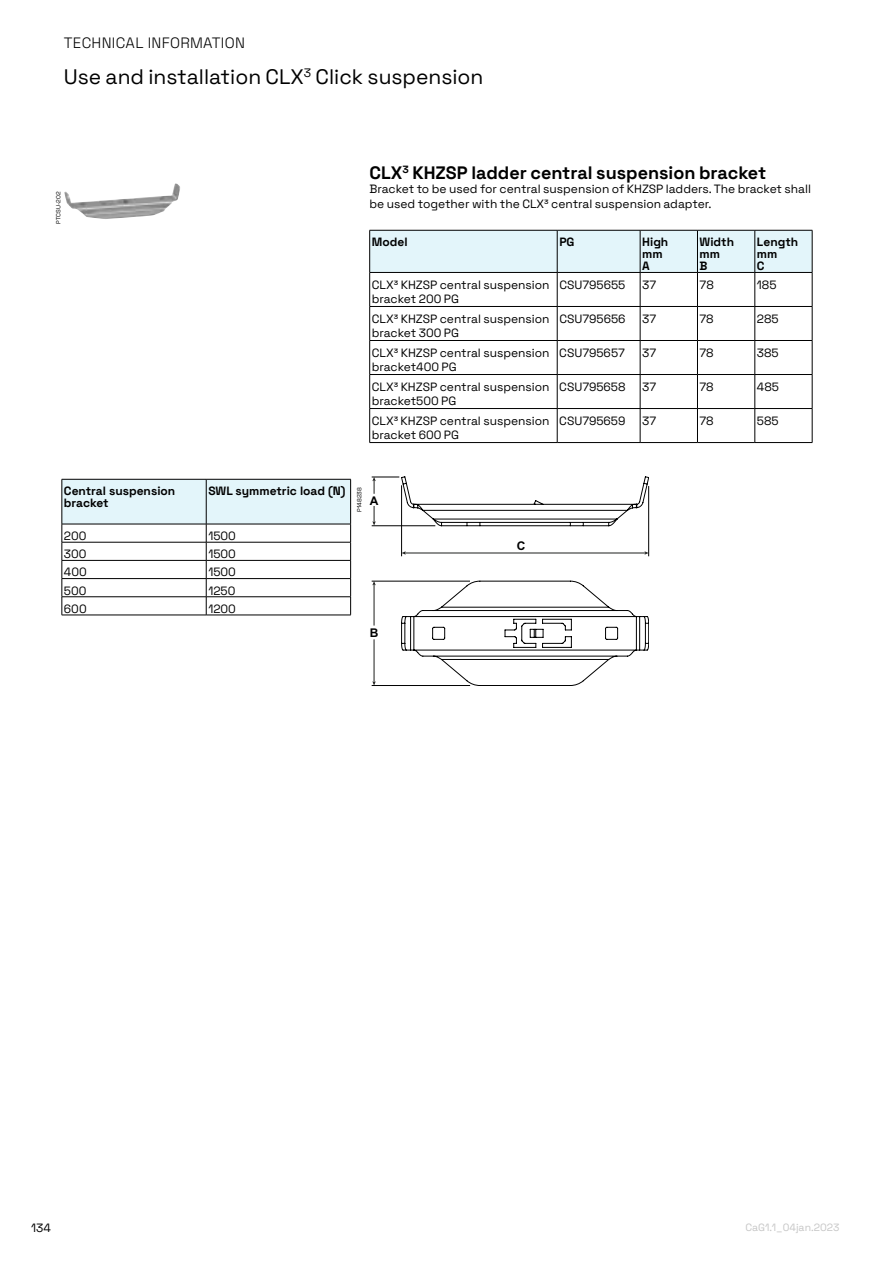
<style>
.page{position:relative;width:893px;height:1263px;background:#fff}
.page>*{position:absolute;margin:0;border:0;box-sizing:border-box;transform-origin:0 0}
.t1{font:21px "Space Grotesk";color:#000}
.t2{font:700 18px "Space Grotesk";color:#000}
.t3{font:300 15px "Space Grotesk";letter-spacing:.02em;color:#000}
.t4{font:12px/14.4px "Space Grotesk";color:#000}
.t5{font:700 12px/12px "Space Grotesk";color:#000}
.t6{font:700 12px "Arial";color:#000}
.t7{font:10.5px "Space Grotesk";color:#c6c6c6}
.t8{font:6px "Space Grotesk";color:#000}
</style>
<div class="page">
<div style="left:370px;top:231px;width:442px;height:41px;background:#e3f5fa"></div>
<hr style="left:369px;top:230px;width:188px;height:1px;background:#000">
<hr style="left:369px;top:230px;width:1px;height:42px;background:#000">
<hr style="left:557px;top:230px;width:83px;height:1px;background:#000">
<hr style="left:557px;top:230px;width:1px;height:42px;background:#000">
<hr style="left:640px;top:230px;width:57px;height:1px;background:#000">
<hr style="left:640px;top:230px;width:1px;height:42px;background:#000">
<hr style="left:697px;top:230px;width:58px;height:1px;background:#000">
<hr style="left:697px;top:230px;width:1px;height:42px;background:#000">
<hr style="left:755px;top:230px;width:57px;height:1px;background:#000">
<hr style="left:755px;top:230px;width:1px;height:42px;background:#000">
<hr style="left:812px;top:230px;width:1px;height:42px;background:#000">
<hr style="left:369px;top:272px;width:188px;height:1px;background:#000">
<hr style="left:369px;top:273px;width:1px;height:33px;background:#000">
<hr style="left:557px;top:272px;width:83px;height:1px;background:#000">
<hr style="left:557px;top:273px;width:1px;height:33px;background:#000">
<hr style="left:640px;top:272px;width:57px;height:1px;background:#000">
<hr style="left:640px;top:273px;width:1px;height:33px;background:#000">
<hr style="left:697px;top:272px;width:58px;height:1px;background:#000">
<hr style="left:697px;top:273px;width:1px;height:33px;background:#000">
<hr style="left:755px;top:272px;width:57px;height:1px;background:#000">
<hr style="left:755px;top:273px;width:1px;height:33px;background:#000">
<hr style="left:812px;top:273px;width:1px;height:33px;background:#000">
<hr style="left:369px;top:306px;width:188px;height:1px;background:#000">
<hr style="left:369px;top:307px;width:1px;height:33px;background:#000">
<hr style="left:557px;top:306px;width:83px;height:1px;background:#000">
<hr style="left:557px;top:307px;width:1px;height:33px;background:#000">
<hr style="left:640px;top:306px;width:57px;height:1px;background:#000">
<hr style="left:640px;top:307px;width:1px;height:33px;background:#000">
<hr style="left:697px;top:306px;width:58px;height:1px;background:#000">
<hr style="left:697px;top:307px;width:1px;height:33px;background:#000">
<hr style="left:755px;top:306px;width:57px;height:1px;background:#000">
<hr style="left:755px;top:307px;width:1px;height:33px;background:#000">
<hr style="left:812px;top:307px;width:1px;height:33px;background:#000">
<hr style="left:369px;top:340px;width:188px;height:1px;background:#000">
<hr style="left:369px;top:341px;width:1px;height:33px;background:#000">
<hr style="left:557px;top:340px;width:83px;height:1px;background:#000">
<hr style="left:557px;top:341px;width:1px;height:33px;background:#000">
<hr style="left:640px;top:340px;width:57px;height:1px;background:#000">
<hr style="left:640px;top:341px;width:1px;height:33px;background:#000">
<hr style="left:697px;top:340px;width:58px;height:1px;background:#000">
<hr style="left:697px;top:341px;width:1px;height:33px;background:#000">
<hr style="left:755px;top:340px;width:57px;height:1px;background:#000">
<hr style="left:755px;top:341px;width:1px;height:33px;background:#000">
<hr style="left:812px;top:341px;width:1px;height:33px;background:#000">
<hr style="left:369px;top:374px;width:188px;height:1px;background:#000">
<hr style="left:369px;top:375px;width:1px;height:33px;background:#000">
<hr style="left:557px;top:374px;width:83px;height:1px;background:#000">
<hr style="left:557px;top:375px;width:1px;height:33px;background:#000">
<hr style="left:640px;top:374px;width:57px;height:1px;background:#000">
<hr style="left:640px;top:375px;width:1px;height:33px;background:#000">
<hr style="left:697px;top:374px;width:58px;height:1px;background:#000">
<hr style="left:697px;top:375px;width:1px;height:33px;background:#000">
<hr style="left:755px;top:374px;width:57px;height:1px;background:#000">
<hr style="left:755px;top:375px;width:1px;height:33px;background:#000">
<hr style="left:812px;top:375px;width:1px;height:33px;background:#000">
<hr style="left:369px;top:408px;width:188px;height:1px;background:#000">
<hr style="left:369px;top:409px;width:1px;height:33px;background:#000">
<hr style="left:557px;top:408px;width:83px;height:1px;background:#000">
<hr style="left:557px;top:409px;width:1px;height:33px;background:#000">
<hr style="left:640px;top:408px;width:57px;height:1px;background:#000">
<hr style="left:640px;top:409px;width:1px;height:33px;background:#000">
<hr style="left:697px;top:408px;width:58px;height:1px;background:#000">
<hr style="left:697px;top:409px;width:1px;height:33px;background:#000">
<hr style="left:755px;top:408px;width:57px;height:1px;background:#000">
<hr style="left:755px;top:409px;width:1px;height:33px;background:#000">
<hr style="left:812px;top:409px;width:1px;height:33px;background:#000">
<hr style="left:369px;top:442px;width:188px;height:1px;background:#000">
<hr style="left:557px;top:442px;width:83px;height:1px;background:#000">
<hr style="left:640px;top:442px;width:57px;height:1px;background:#000">
<hr style="left:697px;top:442px;width:58px;height:1px;background:#000">
<hr style="left:755px;top:442px;width:57px;height:1px;background:#000">
<svg style="left:401px;top:477px;width:248px;height:209px"></svg>
<hr style="left:405px;top:553px;width:241px;height:1px;background:#1d1e1c">
<svg style="left:644px;top:551px;width:4px;height:4px"></svg>
<svg style="left:402px;top:551px;width:4px;height:4px"></svg>
<hr style="left:401px;top:485px;width:1px;height:71px;background:#000">
<hr style="left:374px;top:639px;width:1px;height:43px;background:#1d1e1c">
<svg style="left:372px;top:681px;width:4px;height:4px"></svg>
<hr style="left:374px;top:584px;width:1px;height:41px;background:#1d1e1c">
<hr style="left:372px;top:685px;width:98px;height:1px;background:#000">
<hr style="left:372px;top:581px;width:98px;height:1px;background:#000">
<hr style="left:648px;top:486px;width:1px;height:70px;background:#000">
<svg style="left:372px;top:506px;width:4px;height:19px"></svg>
<hr style="left:372px;top:525px;width:63px;height:1px;background:#000">
<svg style="left:372px;top:477px;width:27px;height:17px"></svg>
<svg style="left:62px;top:479px;width:289px;height:136px"></svg>
<hr style="left:62px;top:615px;width:144px;height:1px;background:#000">
<hr style="left:206px;top:615px;width:145px;height:1px;background:#000">
<img style="left:140px;top:184px;width:35px;height:14px">
<p class="t3" style="left:64px;top:31px;width:183px">TECHNICAL INFORMATION</p>
<h1 class="t1" style="left:64px;top:62px;width:421px">Use and installation CLX<sup>3</sup> Click suspension</h1>
<p class="t8" style="left:54px;top:224px;width:34px;rotate:-90deg">PTCSU-202</p>
<h2 class="t2" style="left:369px;top:159px;width:398px">CLX<sup>3</sup> KHZSP ladder central suspension bracket</h2>
<p class="t4" style="left:369px;top:181px;width:443px">Bracket to be used for central suspension of KHZSP ladders. The bracket shall be used together with the CLX³ central suspension adapter.</p>
<p class="t5" style="left:372px;top:235px;width:37px">Model</p>
<p class="t5" style="left:559px;top:235px;width:17px">PG</p>
<p class="t5" style="left:642px;top:235px;width:28px">High mm<br>A</p>
<p class="t5" style="left:700px;top:235px;width:36px">Width mm<br>B</p>
<p class="t5" style="left:757px;top:235px;width:43px">Length mm<br>C</p>
<p class="t4" style="left:372px;top:276px;width:179px">CLX³ KHZSP central suspension bracket 200 PG</p>
<p class="t4" style="left:559px;top:276px;width:68px">CSU795655</p>
<p class="t4" style="left:642px;top:276px;width:16px">37</p>
<p class="t4" style="left:700px;top:276px;width:16px">78</p>
<p class="t4" style="left:757px;top:276px;width:21px">185</p>
<p class="t4" style="left:372px;top:310px;width:179px">CLX³ KHZSP central suspension bracket 300 PG</p>
<p class="t4" style="left:559px;top:310px;width:68px">CSU795656</p>
<p class="t4" style="left:642px;top:310px;width:16px">37</p>
<p class="t4" style="left:700px;top:310px;width:16px">78</p>
<p class="t4" style="left:757px;top:310px;width:23px">285</p>
<p class="t4" style="left:372px;top:344px;width:179px">CLX³ KHZSP central suspension bracket400 PG</p>
<p class="t4" style="left:559px;top:344px;width:67px">CSU795657</p>
<p class="t4" style="left:642px;top:344px;width:16px">37</p>
<p class="t4" style="left:700px;top:344px;width:16px">78</p>
<p class="t4" style="left:757px;top:344px;width:23px">385</p>
<p class="t4" style="left:372px;top:378px;width:179px">CLX³ KHZSP central suspension bracket500 PG</p>
<p class="t4" style="left:559px;top:378px;width:68px">CSU795658</p>
<p class="t4" style="left:642px;top:378px;width:16px">37</p>
<p class="t4" style="left:699px;top:378px;width:16px">78</p>
<p class="t4" style="left:757px;top:378px;width:24px">485</p>
<p class="t4" style="left:372px;top:413px;width:179px">CLX³ KHZSP central suspension bracket 600 PG</p>
<p class="t4" style="left:559px;top:413px;width:68px">CSU795659</p>
<p class="t4" style="left:642px;top:413px;width:16px">37</p>
<p class="t4" style="left:699px;top:413px;width:16px">78</p>
<p class="t4" style="left:757px;top:413px;width:23px">585</p>
<p class="t5" style="left:64px;top:484px;width:113px">Central suspension bracket</p>
<p class="t5" style="left:208px;top:484px;width:139px">SWL symmetric load (N)</p>
<p class="t4" style="left:64px;top:528px;width:24px">200</p>
<p class="t4" style="left:208px;top:528px;width:29px">1500</p>
<p class="t4" style="left:64px;top:546px;width:24px">300</p>
<p class="t4" style="left:208px;top:546px;width:29px">1500</p>
<p class="t4" style="left:64px;top:564px;width:24px">400</p>
<p class="t4" style="left:208px;top:564px;width:29px">1500</p>
<p class="t4" style="left:64px;top:583px;width:24px">500</p>
<p class="t4" style="left:208px;top:583px;width:29px">1250</p>
<p class="t4" style="left:64px;top:601px;width:24px">600</p>
<p class="t4" style="left:208px;top:601px;width:29px">1200</p>
<p class="t8" style="left:355px;top:512px;width:26px;rotate:-90deg">P148238</p>
<p class="t6" style="left:370px;top:492px;width:10px">A</p>
<p class="t6" style="left:370px;top:625px;width:10px">B</p>
<p class="t6" style="left:517px;top:538px;width:10px">C</p>
<p class="t4" style="left:31px;top:1220px;width:21px">134</p>
<p class="t7" style="left:745px;top:1220px;width:95px">CaG1.1_04jan.2023</p>
</div>
